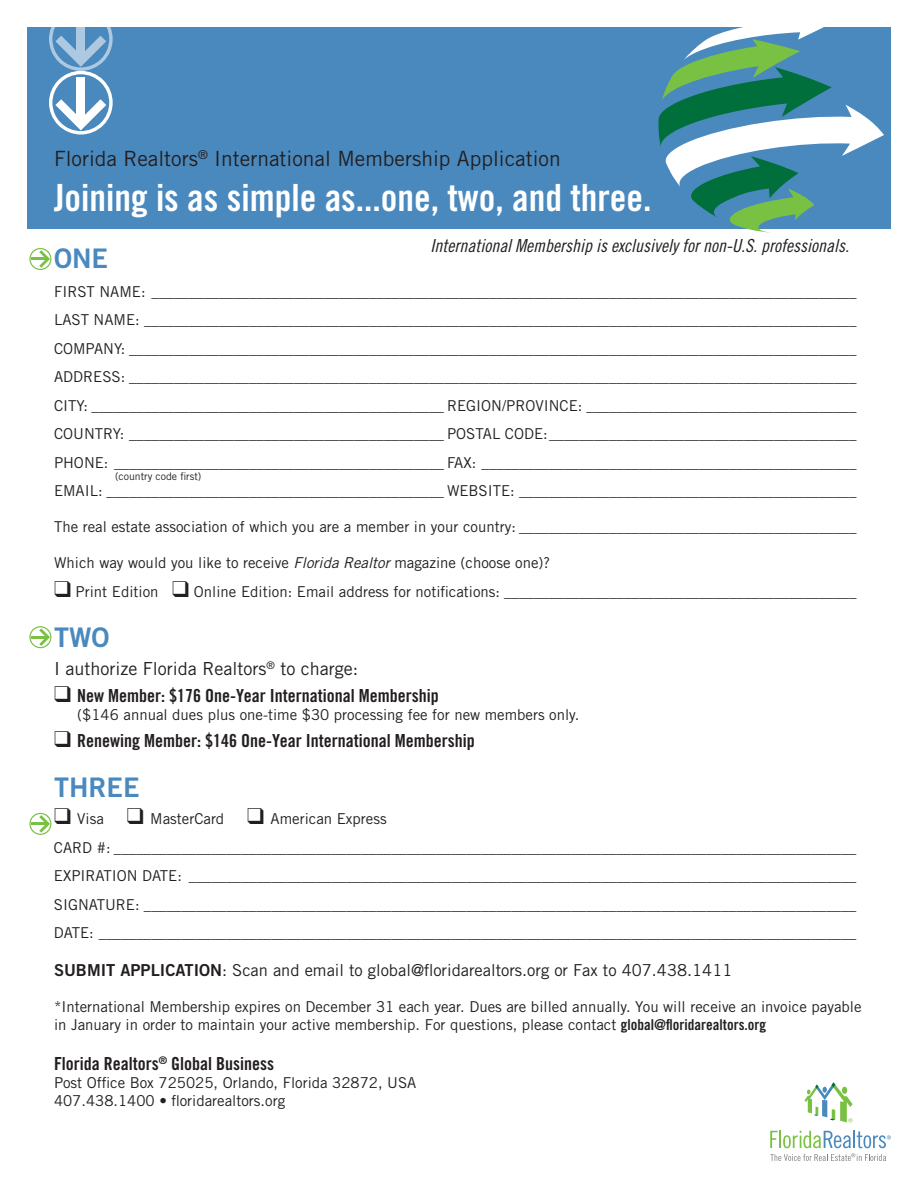
<style>
.page{position:relative;width:918px;height:1188px;background:#fff}
.page>*{position:absolute;margin:0;border:0;box-sizing:border-box;transform-origin:0 0}
.t1{font:37.5px "Trade Gothic LT Std Bd Cn 20";color:#fff}
.t2{font:27px "Trade Gothic LT Std Bd 2";color:#4a89be}
.t3{font:21px "Trade Gothic LT Std";color:#231f20}
.t4{font:18px "Trade Gothic LT Std Bd Cn 20";color:#231f20}
.t5{font:18px "Trade Gothic LT Std Cn 18 Obl";color:#231f20}
.t6{font:18px "Trade Gothic LT Std";color:#231f20}
.t7{font:16.5px "Trade Gothic LT Std";color:#231f20}
.t8{font:15px/28.5px "Trade Gothic LT Std";color:#231f20}
.t9{font:10.5px "Trade Gothic LT Std";color:#231f20}
.s1{font-style:italic}
.s2{font-family:"Trade Gothic LT Std Bd 2"}
.s3{font-family:"Trade Gothic LT Std Bd Cn 20"}
</style>
<div class="page">
<div style="left:27px;top:27px;width:864px;height:201px;background:#4a89be"></div>
<svg style="left:770px;top:1131px;width:121px;height:30px"></svg>
<svg style="left:805px;top:1082px;width:48px;height:40px"></svg>
<svg style="left:658px;top:27px;width:226px;height:206px"></svg>
<svg style="left:49px;top:27px;width:64px;height:107px"></svg>
<svg style="left:77px;top:27px;width:8px;height:33px"></svg>
<svg style="left:29px;top:248px;width:22px;height:22px"></svg>
<svg style="left:29px;top:626px;width:22px;height:22px"></svg>
<hr style="left:32px;top:636px;width:16px;height:3px;background:#79c142">
<svg style="left:29px;top:813px;width:22px;height:22px"></svg>
<hr style="left:32px;top:822px;width:16px;height:3px;background:#79c142">
<h3 class="t3" style="left:54px;top:146px;width:508px">Florida Realtors<sup>®</sup> International Membership Application</h3>
<h1 class="t1" style="left:54px;top:175px;width:599px">Joining is as simple as...one, two, and three.</h1>
<h2 class="t2" style="left:54px;top:242px;width:55px">ONE</h2>
<p class="t8" style="left:54px;top:277px;width:804px;text-align:justify">FIRST NAME: ______________________________________________________________________________________________ LAST NAME: _______________________________________________________________________________________________ COMPANY: _________________________________________________________________________________________________ ADDRESS: _________________________________________________________________________________________________ CITY: _______________________________________________ REGION/PROVINCE: ____________________________________ COUNTRY: __________________________________________ POSTAL CODE:_________________________________________ PHONE: ____________________________________________ FAX: __________________________________________________ EMAIL: _____________________________________________ WEBSITE: _____________________________________________</p>
<p class="t8" style="left:54px;top:513px;width:804px">The real estate association of which you are a member in your country: _____________________________________________</p>
<p class="t8" style="left:54px;top:549px;width:498px">Which way would you like to receive <span class="s1">Florida Realtor</span> magazine (choose one)?</p>
<p class="t8" style="left:54px;top:577px;width:804px">❑ Print Edition ❑ Online Edition: Email address for notifications: _______________________________________________</p>
<h2 class="t2" style="left:54px;top:621px;width:57px">TWO</h2>
<p class="t6" style="left:54px;top:658px;width:306px">I authorize Florida Realtors<sup>®</sup> to charge:</p>
<p class="t4" style="left:54px;top:685px;width:386px">❑ New Member: $176 One-Year International Membership</p>
<p class="t8" style="left:77px;top:700px;width:504px">($146 annual dues plus one-time $30 processing fee for new members only.</p>
<p class="t4" style="left:54px;top:730px;width:422px">❑ Renewing Member: $146 One-Year International Membership</p>
<h2 class="t2" style="left:54px;top:771px;width:87px">THREE</h2>
<p class="t8" style="left:54px;top:805px;width:804px">❑ Visa ❑ MasterCard ❑ American Express<br>CARD #: ___________________________________________________________________________________________________ EXPIRATION DATE: _________________________________________________________________________________________ SIGNATURE: _______________________________________________________________________________________________ DATE: _____________________________________________________________________________________________________</p>
<p class="t7" style="left:54px;top:960px;width:680px"><span class="s2">SUBMIT APPLICATION</span>: Scan and email to global@floridarealtors.org or Fax to 407.438.1411</p>
<p class="t8" style="left:54px;top:998px;width:809px;line-height:18px">*International Membership expires on December 31 each year. Dues are billed annually. You will receive an invoice payable in January in order to maintain your active membership. For questions, please contact <span class="s3">global@floridarealtors.org</span></p>
<p class="t4" style="left:54px;top:1052px;width:222px">Florida Realtors<sup>®</sup> Global Business</p>
<p class="t8" style="left:54px;top:1073px;width:364px;line-height:18px">Post Office Box 725025, Orlando, Florida 32872, USA<br>407.438.1400 • floridarealtors.org</p>
<p class="t5" style="left:430px;top:235px;width:420px">International Membership is exclusively for non-U.S. professionals.</p>
<p class="t9" style="left:115px;top:470px;width:88px">(country code first)</p>
</div>
